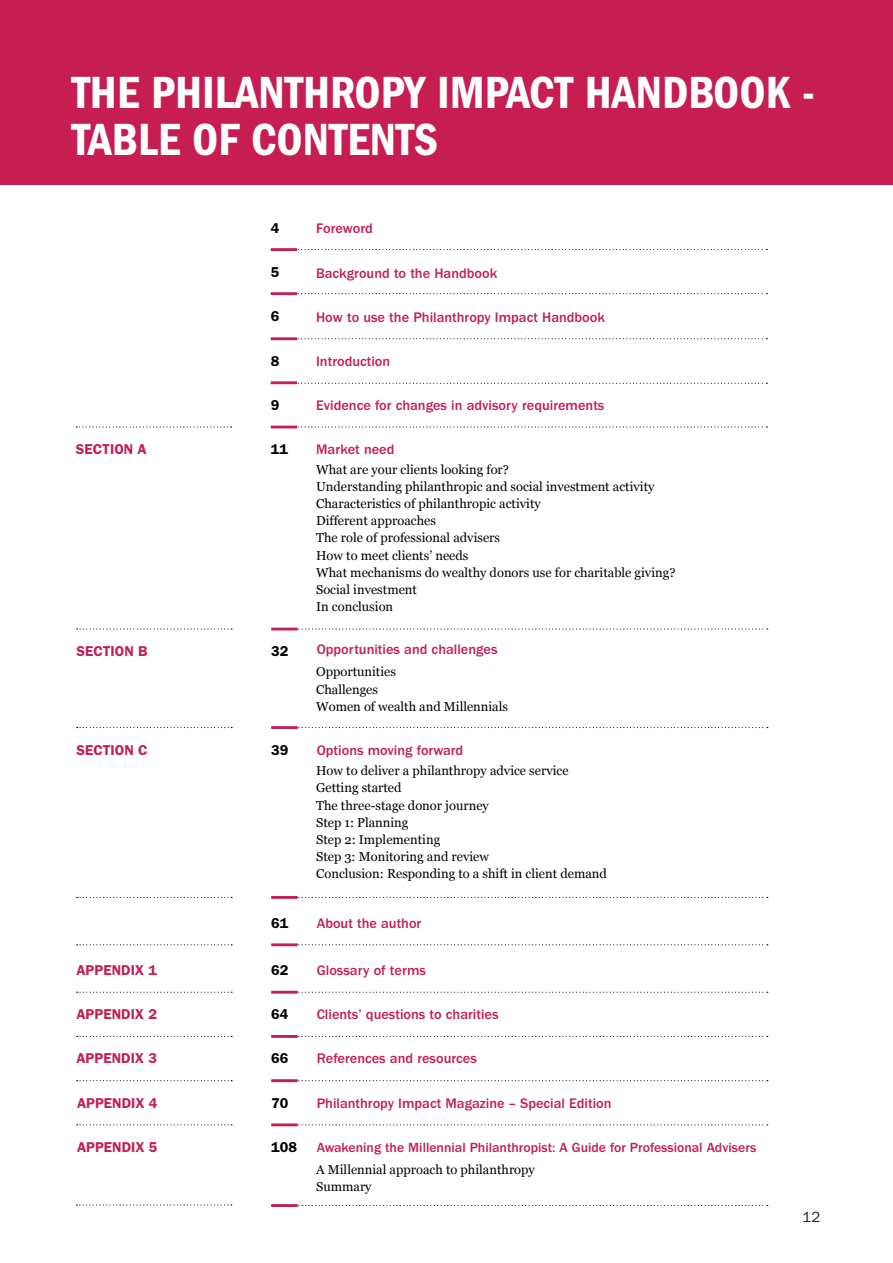
<style>
.page{position:relative;width:893px;height:1263px;background:#fff}
.page>*{position:absolute;margin:0;border:0;box-sizing:border-box;transform-origin:0 0}
.t1{font:46.65px/47.5px "ITC Franklin Gothic Std Dm Cd";color:#fff}
.t2{font:14.85px "ITC Franklin Gothic Std";color:#231f20}
.t3{font:500 14.4px "ITC Franklin Gothic Std";color:#c31f51}
.t4{font:600 14.4px "ITC Franklin Gothic Std";color:#c31f51}
.t5{font:600 14.4px "ITC Franklin Gothic Std";color:#000}
.t6{font:500 13.8px "ITC Franklin Gothic Std";color:#c31f51}
.t7{font:12.9px/17.2px "Georgia";color:#000}
</style>
<div class="page">
<div style="left:0;top:0;width:893px;height:184px;background:#c61e53"></div>
<svg style="left:76px;top:426px;width:156px;height:2px"></svg>
<svg style="left:77px;top:628px;width:155px;height:2px"></svg>
<svg style="left:77px;top:727px;width:155px;height:1px"></svg>
<svg style="left:77px;top:897px;width:155px;height:1px"></svg>
<svg style="left:297px;top:426px;width:470px;height:2px"></svg>
<svg style="left:297px;top:338px;width:470px;height:1px"></svg>
<hr style="left:271px;top:426px;width:26px;height:2px;background:#c31f51">
<hr style="left:271px;top:337px;width:26px;height:3px;background:#c31f51">
<svg style="left:298px;top:628px;width:470px;height:2px"></svg>
<hr style="left:271px;top:628px;width:27px;height:2px;background:#c31f51">
<svg style="left:297px;top:293px;width:470px;height:1px"></svg>
<hr style="left:271px;top:292px;width:26px;height:3px;background:#c31f51">
<svg style="left:298px;top:727px;width:470px;height:1px"></svg>
<svg style="left:298px;top:897px;width:470px;height:1px"></svg>
<hr style="left:271px;top:726px;width:27px;height:3px;background:#c31f51">
<hr style="left:271px;top:896px;width:27px;height:3px;background:#c31f51">
<svg style="left:297px;top:249px;width:470px;height:1px"></svg>
<hr style="left:271px;top:248px;width:26px;height:3px;background:#c31f51">
<svg style="left:297px;top:383px;width:470px;height:1px"></svg>
<hr style="left:271px;top:381px;width:26px;height:3px;background:#c31f51">
<svg style="left:77px;top:1124px;width:155px;height:1px"></svg>
<svg style="left:76px;top:1204px;width:156px;height:1px"></svg>
<svg style="left:77px;top:944px;width:155px;height:1px"></svg>
<svg style="left:77px;top:992px;width:155px;height:1px"></svg>
<svg style="left:77px;top:1036px;width:155px;height:1px"></svg>
<svg style="left:77px;top:1080px;width:155px;height:1px"></svg>
<svg style="left:298px;top:944px;width:470px;height:1px"></svg>
<hr style="left:271px;top:943px;width:27px;height:3px;background:#c31f51">
<svg style="left:298px;top:992px;width:470px;height:1px"></svg>
<hr style="left:271px;top:991px;width:27px;height:3px;background:#c31f51">
<svg style="left:298px;top:1036px;width:470px;height:1px"></svg>
<hr style="left:271px;top:1035px;width:27px;height:3px;background:#c31f51">
<svg style="left:298px;top:1080px;width:470px;height:1px"></svg>
<hr style="left:271px;top:1079px;width:27px;height:3px;background:#c31f51">
<svg style="left:298px;top:1124px;width:470px;height:1px"></svg>
<svg style="left:298px;top:1205px;width:470px;height:1px"></svg>
<hr style="left:271px;top:1123px;width:27px;height:3px;background:#c31f51">
<hr style="left:271px;top:1204px;width:27px;height:3px;background:#c31f51">
<h1 class="t1" style="left:72px;top:69px;width:745px">THE PHILANTHROPY IMPACT HANDBOOK -<br>TABLE OF CONTENTS</h1>
<p class="t5" style="left:271px;top:220px;width:10px">4</p>
<p class="t3" style="left:316px;top:220px;width:58px">Foreword</p>
<p class="t5" style="left:271px;top:264px;width:10px">5</p>
<p class="t3" style="left:316px;top:265px;width:183px">Background to the Handbook</p>
<p class="t5" style="left:271px;top:308px;width:10px">6</p>
<p class="t3" style="left:316px;top:309px;width:290px">How to use the Philanthropy Impact Handbook</p>
<p class="t5" style="left:271px;top:352px;width:10px">8</p>
<p class="t3" style="left:316px;top:353px;width:76px">Introduction</p>
<p class="t5" style="left:271px;top:396px;width:10px">9</p>
<p class="t3" style="left:316px;top:397px;width:290px">Evidence for changes in advisory requirements</p>
<p class="t4" style="left:76px;top:440px;width:72px">SECTION A</p>
<p class="t5" style="left:271px;top:440px;width:19px">11</p>
<p class="t3" style="left:316px;top:441px;width:80px">Market need</p>
<p class="t7" style="left:316px;top:461px;width:361px">What are your clients looking for?<br>Understanding philanthropic and social investment activity Characteristics of philanthropic activity<br>Different approaches<br>The role of professional advisers<br>How to meet clients’ needs<br>What mechanisms do wealthy donors use for charitable giving?<br>Social investment<br>In conclusion</p>
<p class="t4" style="left:76px;top:643px;width:73px">SECTION B</p>
<p class="t5" style="left:271px;top:642px;width:19px">32</p>
<p class="t3" style="left:317px;top:641px;width:182px">Opportunities and challenges</p>
<p class="t7" style="left:316px;top:663px;width:193px">Opportunities<br>Challenges<br>Women of wealth and Millennials</p>
<p class="t4" style="left:76px;top:741px;width:73px">SECTION C</p>
<p class="t5" style="left:271px;top:741px;width:19px">39</p>
<p class="t3" style="left:317px;top:742px;width:148px">Options moving forward</p>
<p class="t7" style="left:316px;top:762px;width:292px">How to deliver a philanthropy advice service<br>Getting started<br>The three-stage donor journey<br>Step 1: Planning<br>Step 2: Implementing<br>Step 3: Monitoring and review<br>Conclusion: Responding to a shift in client demand</p>
<p class="t5" style="left:271px;top:914px;width:19px">61</p>
<p class="t3" style="left:317px;top:915px;width:106px">About the author</p>
<p class="t4" style="left:76px;top:961px;width:82px">APPENDIX 1</p>
<p class="t4" style="left:76px;top:1006px;width:82px">APPENDIX 2</p>
<p class="t4" style="left:76px;top:1050px;width:82px">APPENDIX 3</p>
<p class="t4" style="left:77px;top:1094px;width:82px">APPENDIX 4</p>
<p class="t4" style="left:77px;top:1138px;width:82px">APPENDIX 5</p>
<p class="t5" style="left:271px;top:961px;width:19px">62</p>
<p class="t3" style="left:317px;top:962px;width:111px">Glossary of terms</p>
<p class="t5" style="left:271px;top:1006px;width:19px">64</p>
<p class="t3" style="left:317px;top:1006px;width:183px">Clients’ questions to charities</p>
<p class="t5" style="left:271px;top:1050px;width:19px">66</p>
<p class="t3" style="left:317px;top:1051px;width:162px">References and resources</p>
<p class="t5" style="left:271px;top:1094px;width:19px">70</p>
<p class="t3" style="left:317px;top:1095px;width:296px">Philanthropy Impact Magazine – Special Edition</p>
<p class="t5" style="left:271px;top:1138px;width:27px">108</p>
<p class="t6" style="left:317px;top:1139px;width:441px">Awakening the Millennial Philanthropist: A Guide for Professional Advisers</p>
<p class="t7" style="left:316px;top:1161px;width:220px">A Millennial approach to philanthropy<br>Summary</p>
<p class="t2" style="left:803px;top:1209px;width:19px">12</p>
</div>
